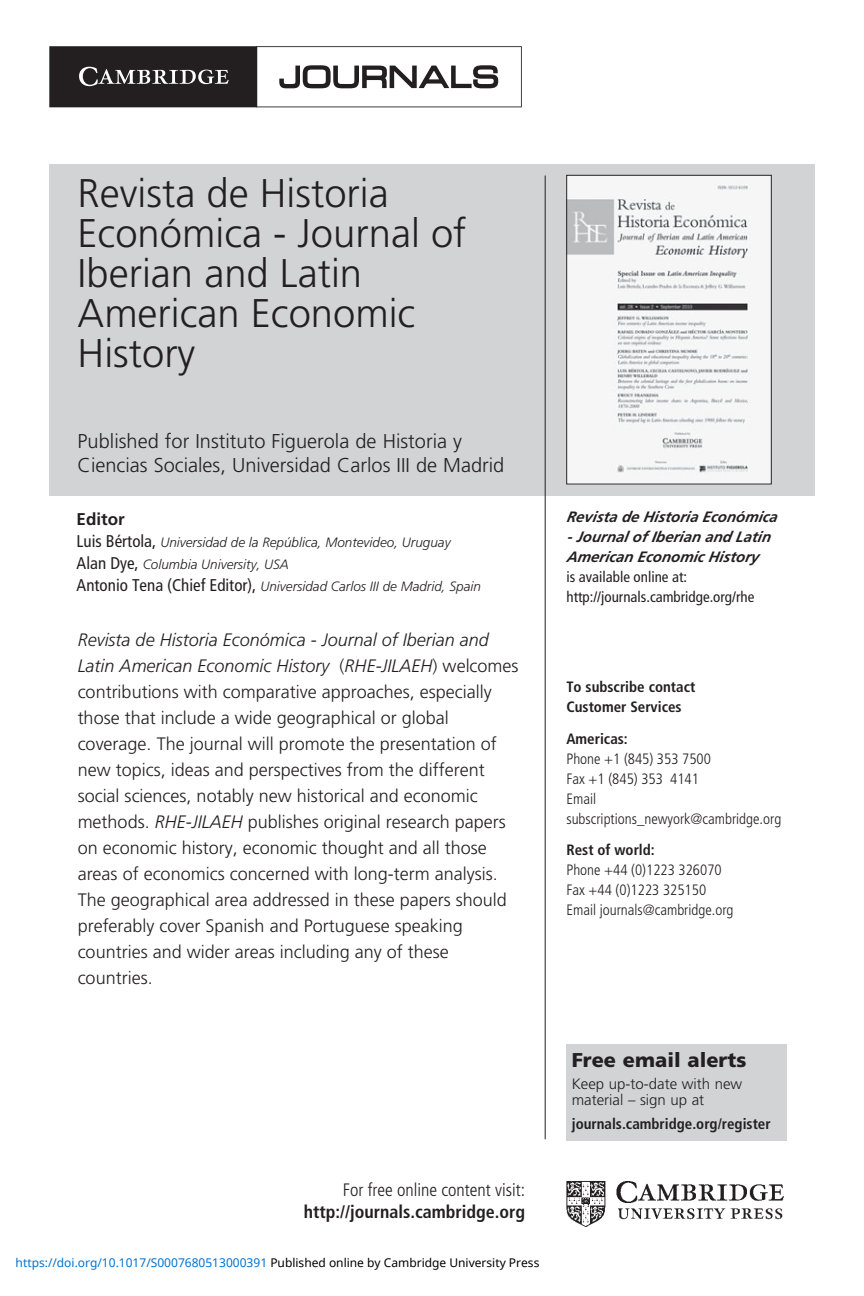
<style>
.page{position:relative;width:864px;height:1296px;background:#fff}
.page>*{position:absolute;margin:0;border:0;box-sizing:border-box;transform-origin:0 0}
.t1{font:300 40px/40px "Frutiger LT Std";color:#231f20}
.t2{font:300 20px/24px "Frutiger LT Std";color:#231f20}
.t3{font:900 20px "Frutiger LT Std";color:#231f20}
.t4{font:300 18px/26px "Frutiger LT Std";color:#231f20}
.t5{font:700 condensed 18px "Frutiger LT Std";color:#231f20}
.t6{font:300 condensed 18px "Frutiger LT Std";color:#231f20}
.t7{font:700 17px "Frutiger LT Std";color:#231f20}
.t8{font:300 condensed 15px/20px "Frutiger LT Std";color:#231f20}
.t9{font:700 condensed 15px/20px "Frutiger LT Std";color:#231f20}
.t10{font:italic 700 15px/20px "Frutiger LT Std";color:#231f20}
.t11{font:condensed 15px/20px "Frutiger LT Std";color:#231f20}
.t12{font:300 15px/16px "Frutiger LT Std";color:#231f20}
.t13{font:italic 300 13.6px/22px "Frutiger LT Std";color:#231f20}
.t14{font:12px "Noto Sans";color:#0172cf}
.s1{font-weight:400;font-style:normal;font-stretch:condensed;font-size:17px}
.s2{font-style:italic}
.s3{color:#000}
</style>
<div class="page">
<div style="left:49px;top:164px;width:766px;height:332px;background:#d1d3d4"></div>
<img style="left:566px;top:1181px;width:218px;height:46px">
<hr style="left:545px;top:175px;width:1px;height:964px;background:#231f20">
<svg style="left:49px;top:46px;width:473px;height:61px"></svg>
<img style="left:568px;top:177px;width:202px;height:305px">
<div style="left:566px;top:175px;width:206px;height:309px;border:1px solid #231f20"></div>
<div style="left:566px;top:1044px;width:220px;height:96px;background:#d1d3d4"></div>
<h1 class="t1" style="left:78px;top:175px;width:390px">Revista de Historia<br>Económica - Journal of<br>Iberian and Latin<br>American Economic<br>History</h1>
<p class="t2" style="left:78px;top:430px;width:428px">Published for Instituto Figuerola de Historia y<br>Ciencias Sociales, Universidad Carlos III de Madrid</p>
<p class="t7" style="left:77px;top:511px;width:50px">Editor</p>
<p class="t13" style="left:77px;top:532px;width:406px"><span class="s1">Luis Bértola,</span> Universidad de la República, Montevideo, Uruguay<br><span class="s1">Alan Dye,</span> Columbia University, USA<br><span class="s1">Antonio Tena (Chief Editor),</span> Universidad Carlos III de Madrid, Spain</p>
<p class="t4" style="left:78px;top:627px;width:442px"><span class="s2">Revista de Historia Económica - Journal of Iberian and Latin American Economic History</span> (<span class="s2">RHE-JILAEH</span>) welcomes contributions with comparative approaches, especially those that include a wide geographical or global coverage. The journal will promote the presentation of new topics, ideas and perspectives from the different social sciences, notably new historical and economic methods. <span class="s2">RHE-JILAEH</span> publishes original research papers on economic history, economic thought and all those areas of economics concerned with long-term analysis.<br>The geographical area addressed in these papers should preferably cover Spanish and Portuguese speaking countries and wider areas including any of these countries.</p>
<p class="t10" style="left:566px;top:507px;width:215px">Revista de Historia Económica</p>
<p class="t10" style="left:566px;top:527px;width:208px">- Journal of Iberian and Latin<br>American Economic History</p>
<p class="t11" style="left:566px;top:568px;width:189px">is available online at: http://journals.cambridge.org/rhe</p>
<p class="t9" style="left:566px;top:678px;width:130px">To subscribe contact<br>Customer Services</p>
<p class="t9" style="left:566px;top:729px;width:63px">Americas:</p>
<p class="t8" style="left:566px;top:749px;width:216px">Phone +1 (845) 353 7500<br>Fax +1 (845) 353 4141<br>Email subscriptions_newyork@cambridge.org</p>
<p class="t9" style="left:566px;top:841px;width:90px">Rest of world:</p>
<p class="t8" style="left:566px;top:861px;width:169px">Phone +44 (0)1223 326070<br>Fax +44 (0)1223 325150<br>Email journals@cambridge.org</p>
<p class="t6" style="left:343px;top:1181px;width:184px">For free online content visit:</p>
<p class="t5" style="left:304px;top:1203px;width:223px">http://journals.cambridge.org</p>
<p class="t14" style="left:16px;top:1255px;width:525px">https://doi.org/10.1017/S0007680513000391 <span class="s3">Published online by Cambridge University Press</span></p>
<p class="t3" style="left:572px;top:1049px;width:176px">Free email alerts</p>
<p class="t12" style="left:572px;top:1077px;width:172px">Keep up-to-date with new material – sign up at</p>
<p class="t9" style="left:572px;top:1115px;width:200px">journals.cambridge.org/register</p>
</div>
